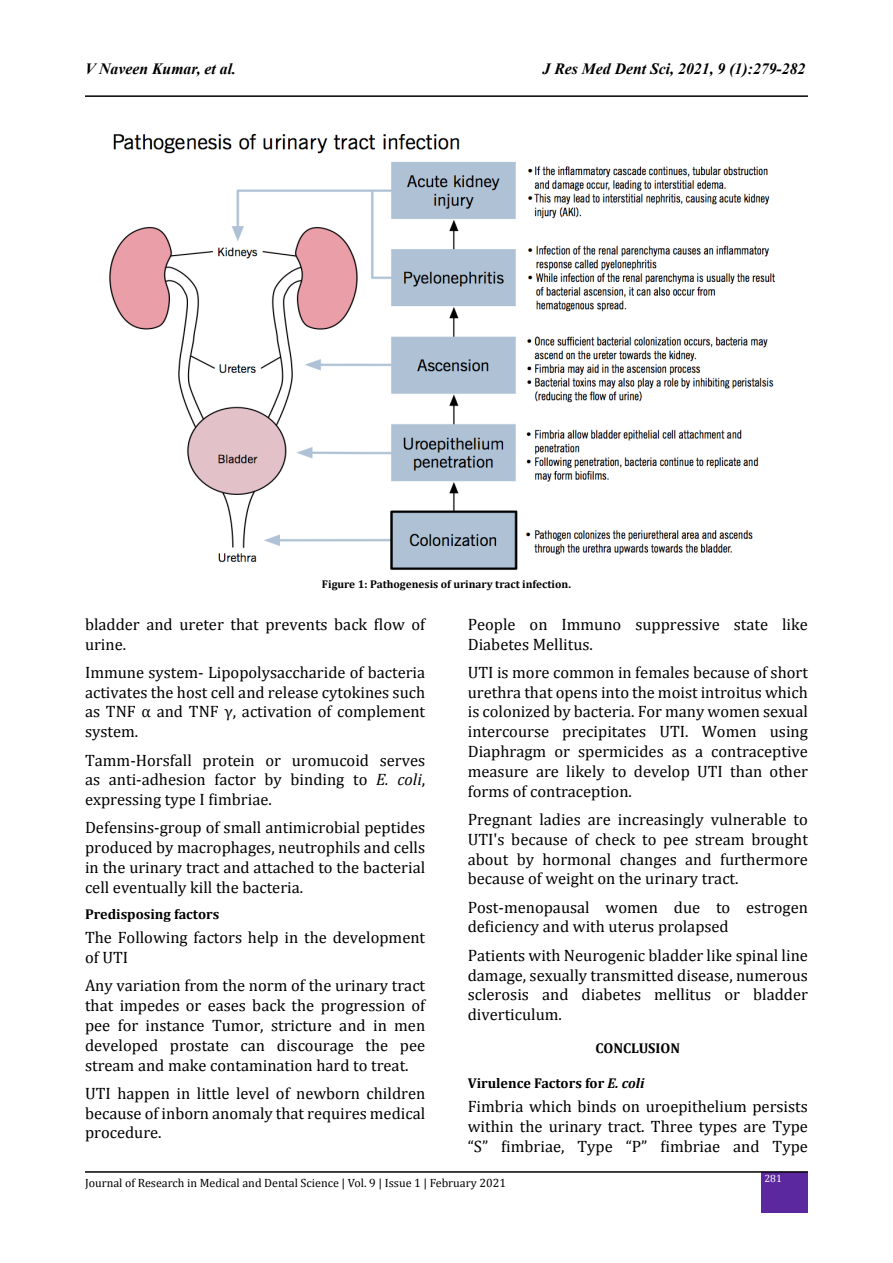
<style>
.page{position:relative;width:893px;height:1263px;background:#fff}
.page>*{position:absolute;margin:0;border:0;box-sizing:border-box;transform-origin:0 0}
.t1{font:16.5px/19.8px "Cambria";color:#000;text-align:justify}
.t2{font:italic 700 15.75px "Times New Roman";color:#000}
.t3{font:700 14.25px "Cambria";color:#000}
.t4{font:12px "Cambria";color:#000}
.t5{font:700 11.25px "Cambria";color:#000}
.t6{font:10.5px "Cambria";color:#fff}
.s1{font-style:italic}
</style>
<div class="page">
<hr style="left:85px;top:95px;width:723px;height:2px;background:#000">
<div style="left:762px;top:1172px;width:46px;height:41px;background:#5b289f"></div>
<hr style="left:85px;top:1171px;width:723px;height:2px;background:#000">
<img style="left:109px;top:134px;width:667px;height:436px">
<p class="t2" style="left:85px;top:58px;width:153px">V Naveen Kumar, et al.</p>
<p class="t2" style="left:543px;top:58px;width:264px">J Res Med Dent Sci, 2021, 9 (1):279-282</p>
<p class="t5" style="left:322px;top:577px;width:250px">Figure 1: Pathogenesis of urinary tract infection.</p>
<p class="t1" style="left:85px;top:614px;width:342px">bladder and ureter that prevents back flow of urine.</p>
<p class="t1" style="left:85px;top:662px;width:342px">Immune system- Lipopolysaccharide of bacteria activates the host cell and release cytokines such as TNF α and TNF γ, activation of complement system.</p>
<p class="t1" style="left:85px;top:750px;width:342px">Tamm-Horsfall protein or uromucoid serves as anti-adhesion factor by binding to <span class="s1">E. coli</span>, expressing type I fimbriae.</p>
<p class="t1" style="left:85px;top:818px;width:342px">Defensins-group of small antimicrobial peptides produced by macrophages, neutrophils and cells in the urinary tract and attached to the bacterial cell eventually kill the bacteria.</p>
<p class="t3" style="left:85px;top:904px;width:136px">Predisposing factors</p>
<p class="t1" style="left:85px;top:927px;width:342px">The Following factors help in the development of UTI</p>
<p class="t1" style="left:85px;top:976px;width:342px">Any variation from the norm of the urinary tract that impedes or eases back the progression of pee for instance Tumor, stricture and in men developed prostate can discourage the pee stream and make contamination hard to treat.</p>
<p class="t1" style="left:85px;top:1083px;width:342px">UTI happen in little level of newborn children because of inborn anomaly that requires medical procedure.</p>
<p class="t1" style="left:468px;top:614px;width:342px">People on Immuno suppressive state like<br>Diabetes Mellitus.</p>
<p class="t1" style="left:468px;top:662px;width:342px">UTI is more common in females because of short urethra that opens into the moist introitus which is colonized by bacteria. For many women sexual intercourse precipitates UTI. Women using Diaphragm or spermicides as a contraceptive measure are likely to develop UTI than other forms of contraception.</p>
<p class="t1" style="left:468px;top:809px;width:342px">Pregnant ladies are increasingly vulnerable to UTI's because of check to pee stream brought about by hormonal changes and furthermore because of weight on the urinary tract.</p>
<p class="t1" style="left:468px;top:897px;width:342px">Post-menopausal women due to estrogen deficiency and with uterus prolapsed</p>
<p class="t1" style="left:468px;top:945px;width:342px">Patients with Neurogenic bladder like spinal line damage, sexually transmitted disease, numerous sclerosis and diabetes mellitus or bladder diverticulum.</p>
<p class="t3" style="left:595px;top:1038px;width:86px">CONCLUSION</p>
<p class="t3" style="left:468px;top:1073px;width:178px">Virulence Factors for <span class="s1">E. coli</span></p>
<p class="t1" style="left:468px;top:1096px;width:342px">Fimbria which binds on uroepithelium persists within the urinary tract. Three types are Type “S” fimbriae, Type “P” fimbriae and Type</p>
<p class="t4" style="left:85px;top:1176px;width:422px">Journal of Research in Medical and Dental Science | Vol. 9 | Issue 1 | February 2021</p>
<p class="t6" style="left:764px;top:1172px;width:19px">281</p>
</div>
